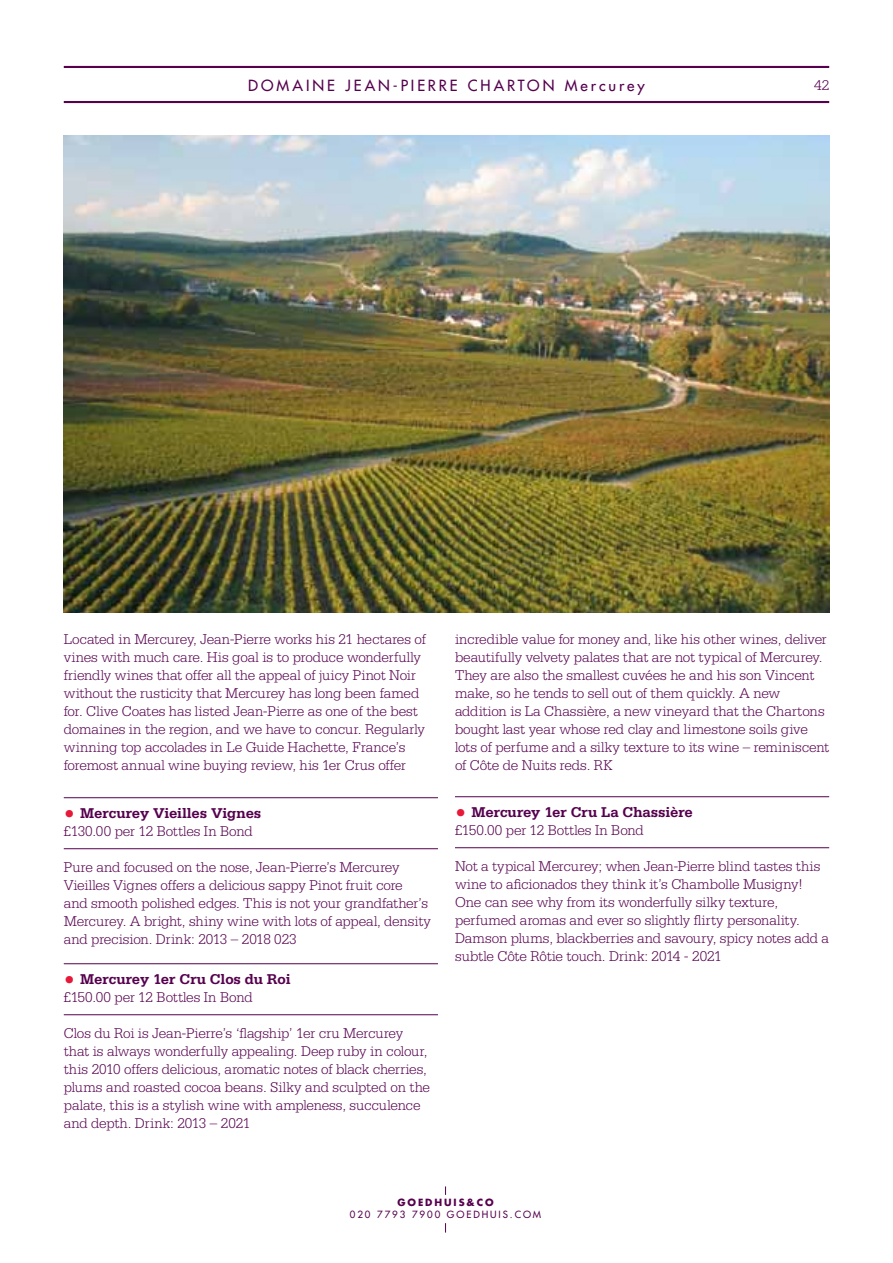
<style>
.page{position:relative;width:893px;height:1263px;background:#fff}
.page>*{position:absolute;margin:0;border:0;box-sizing:border-box;transform-origin:0 0}
.t1{font:300 15px/18px "Serifa Std";letter-spacing:-.005em;color:#56004e}
.t2{font:700 15px/18px "Serifa Std";letter-spacing:-.01em;color:#56004e}
.t3{font:500 15px "Futura Std";letter-spacing:.195em;color:#56004e}
.t4{font:9.75px "Futura";letter-spacing:.2em;color:#56004e}
.t5{font:700 9.75px "Futura Std";letter-spacing:.2em;color:#56004e}
.s1{font-size:22.5px;color:#e71939}
.s2{font-weight:700}
.s3{font-weight:300;font-size:22.5px;color:#e71939}
.s4{font-weight:300}
</style>
<div class="page">
<hr style="left:64px;top:101px;width:765px;height:2px;background:#56004e">
<hr style="left:64px;top:66px;width:765px;height:2px;background:#56004e">
<hr style="left:64px;top:797px;width:374px;height:1px;background:#56004e">
<hr style="left:64px;top:848px;width:374px;height:1px;background:#56004e">
<hr style="left:455px;top:796px;width:374px;height:1px;background:#56004e">
<hr style="left:455px;top:847px;width:374px;height:1px;background:#56004e">
<hr style="left:64px;top:963px;width:374px;height:1px;background:#56004e">
<hr style="left:64px;top:1014px;width:374px;height:1px;background:#56004e">
<img style="left:64px;top:135px;width:765px;height:478px">
<p class="t3" style="left:248px;top:76px;width:398px">DOMAINE JEAN-PIERRE CHARTON Mercurey</p>
<p class="t1" style="left:814px;top:76px;width:16px">42</p>
<p class="t1" style="left:64px;top:630px;width:364px">Located in Mercurey, Jean-Pierre works his 21 hectares of vines with much care. His goal is to produce wonderfully friendly wines that offer all the appeal of juicy Pinot Noir without the rusticity that Mercurey has long been famed for. Clive Coates has listed Jean-Pierre as one of the best domaines in the region, and we have to concur. Regularly winning top accolades in Le Guide Hachette, France’s foremost annual wine buying review, his 1er Crus offer</p>
<p class="t1" style="left:455px;top:630px;width:376px">incredible value for money and, like his other wines, deliver beautifully velvety palates that are not typical of Mercurey.<br>They are also the smallest cuvées he and his son Vincent make, so he tends to sell out of them quickly. A new addition is La Chassière, a new vineyard that the Chartons bought last year whose red clay and limestone soils give lots of perfume and a silky texture to its wine – reminiscent of Côte de Nuits reds. RK</p>
<p class="t1" style="left:64px;top:805px;width:199px"><span class="s1">•</span> <span class="s2">Mercurey Vieilles Vignes </span>£130.00 per 12 Bottles In Bond</p>
<p class="t1" style="left:64px;top:859px;width:369px">Pure and focused on the nose, Jean-Pierre’s Mercurey Vieilles Vignes offers a delicious sappy Pinot fruit core<br>and smooth polished edges. This is not your grandfather’s Mercurey. A bright, shiny wine with lots of appeal, density and precision. Drink: 2013 – 2018 023</p>
<p class="t2" style="left:455px;top:803px;width:239px"><span class="s3">•</span> Mercurey 1er Cru La Chassière <span class="s4">£150.00 per 12 Bottles In Bond</span></p>
<p class="t1" style="left:455px;top:858px;width:376px">Not a typical Mercurey; when Jean-Pierre blind tastes this wine to aficionados they think it’s Chambolle Musigny!<br>One can see why from its wonderfully silky texture, perfumed aromas and ever so slightly flirty personality.<br>Damson plums, blackberries and savoury, spicy notes add a subtle Côte Rôtie touch. Drink: 2014 - 2021</p>
<p class="t1" style="left:64px;top:971px;width:228px"><span class="s1">•</span> <span class="s2">Mercurey 1er Cru Clos du Roi </span>£150.00 per 12 Bottles In Bond</p>
<p class="t1" style="left:64px;top:1025px;width:368px">Clos du Roi is Jean-Pierre’s ‘flagship’ 1er cru Mercurey that is always wonderfully appealing. Deep ruby in colour, this 2010 offers delicious, aromatic notes of black cherries, plums and roasted cocoa beans. Silky and sculpted on the palate, this is a stylish wine with ampleness, succulence and depth. Drink: 2013 – 2021</p>
<p class="t5" style="left:397px;top:1196px;width:98px">GOEDHUIS&amp;CO</p>
<p class="t4" style="left:350px;top:1208px;width:193px">020 7793 7900 GOEDHUIS.COM</p>
</div>
